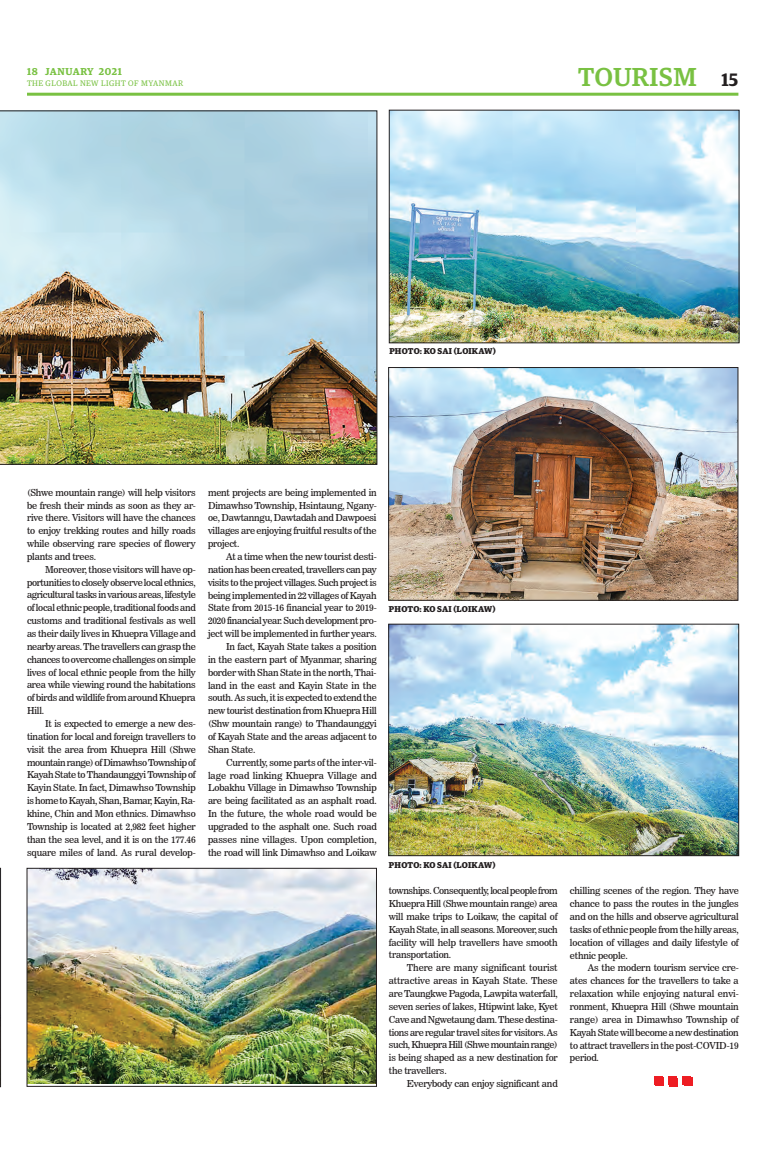
<style>
.page{position:relative;width:773px;height:1152px;background:#fff}
.page>*{position:absolute;margin:0;border:0;box-sizing:border-box;transform-origin:0 0}
.t1{font:500 26px "Guardian Egyp";letter-spacing:.02em;color:#79c142}
.t2{font:600 18px "Guardian Egyp";color:#231f20}
.t3{font:600 10px "Guardian Egyp";letter-spacing:.06em;color:#79c142}
.t4{font:9.5px/12.9px "News 706 BT Roman C";letter-spacing:-.02em;color:#231f20;text-align:justify}
.t5{font:9.5px "News 706 BT Roman C";color:#231f20}
.t6{font:700 8.5px "Guardian Egyp";letter-spacing:.02em;color:#231f20}
.t7{font:8px "Guardian Egyp";letter-spacing:.06em;color:#79c142}
</style>
<div class="page">
<hr style="left:27px;top:93px;width:711px;height:3px;background:#79c142">
<img style="left:391px;top:112px;width:346px;height:229px">
<div style="left:389px;top:110px;width:350px;height:233px;border:1px solid #231f20"></div>
<img style="left:29px;top:870px;width:345px;height:214px">
<div style="left:27px;top:868px;width:349px;height:218px;border:1px solid #231f20"></div>
<svg style="left:0;top:868px;width:1px;height:219px"></svg>
<img style="left:390px;top:626px;width:346px;height:228px">
<div style="left:388px;top:624px;width:350px;height:232px;border:1px solid #231f20"></div>
<img style="left:0;top:111px;width:377px;height:354px">
<img style="left:390px;top:369px;width:346px;height:229px">
<div style="left:388px;top:367px;width:350px;height:233px;border:1px solid #231f20"></div>
<div style="left:655px;top:1078px;width:9px;height:8px;background:#ee1d23"></div>
<div style="left:654px;top:1076px;width:9px;height:9px;background:#ee1d23"></div>
<div style="left:669px;top:1078px;width:9px;height:8px;background:#ee1d23"></div>
<div style="left:668px;top:1076px;width:8px;height:9px;background:#ee1d23"></div>
<div style="left:684px;top:1077px;width:8px;height:9px;background:#ee1d23"></div>
<div style="left:682px;top:1076px;width:9px;height:9px;background:#ee1d23"></div>
<p class="t3" style="left:27px;top:64px;width:96px">18 JANUARY 2021</p>
<p class="t7" style="left:27px;top:78px;width:158px">THE GLOBAL NEW LIGHT OF MYANMAR</p>
<h1 class="t1" style="left:578px;top:59px;width:120px">TOURISM</h1>
<h2 class="t2" style="left:721px;top:67px;width:18px">15</h2>
<p class="t6" style="left:389px;top:345px;width:108px">PHOTO: KO SAI (LOIKAW)</p>
<p class="t4" style="left:27px;top:486px;width:170px">(Shwe mountain range) will help visitors be fresh their minds as soon as they ar&shy;rive there. Visitors will have the chances to enjoy trekking routes and hilly roads while observing rare species of flowery plants and trees.</p>
<p class="t4" style="left:27px;top:563px;width:170px;text-indent:18px">Moreover, those visitors will have op&shy;portunities to closely observe local ethnics, agricultural tasks in various areas, lifestyle of local ethnic people, traditional foods and customs and traditional festivals as well as their daily lives in Khuepra Village and nearby areas. The travellers can grasp the chances to overcome challenges on simple lives of local ethnic people from the hilly area while viewing round the habitations of birds and wildlife from around Khuepra Hill.</p>
<p class="t4" style="left:27px;top:717px;width:170px;text-indent:18px">It is expected to emerge a new des&shy;tination for local and foreign travellers to visit the area from Khuepra Hill (Shwe mountain range) of Dimawhso Township of Kayah State to Thandaunggyi Township of Kayin State. In fact, Dimawhso Township is home to Kayah, Shan, Bamar, Kayin, Ra&shy;khine, Chin and Mon ethnics. Dimawhso Township is located at 2,982 feet higher than the sea level, and it is on the 177.46 square miles of land. As rural develop-</p>
<p class="t4" style="left:208px;top:486px;width:170px">ment projects are being implemented in Dimawhso Township, Hsintaung, Ngany&shy;oe, Dawtanngu, Dawtadah and Dawpoesi villages are enjoying fruitful results of the project.</p>
<p class="t4" style="left:226px;top:550px;width:152px">At a time when the new tourist desti-</p>
<p class="t4" style="left:208px;top:563px;width:170px">nation has been created, travellers can pay</p>
<p class="t4" style="left:208px;top:576px;width:170px">visits to the project villages. Such project is</p>
<p class="t4" style="left:208px;top:589px;width:170px">being implemented in 22 villages of Kayah</p>
<p class="t4" style="left:208px;top:602px;width:170px">State from 2015-16 financial year to 2019-</p>
<p class="t4" style="left:208px;top:614px;width:170px">2020 financial year. Such development pro-</p>
<p class="t4" style="left:208px;top:627px;width:170px">ject will be implemented in further years.</p>
<p class="t4" style="left:226px;top:640px;width:152px">In fact, Kayah State takes a position</p>
<p class="t4" style="left:208px;top:653px;width:170px">in the eastern part of Myanmar, sharing</p>
<p class="t4" style="left:208px;top:666px;width:170px">border with Shan State in the north, Thai-</p>
<p class="t4" style="left:208px;top:679px;width:170px">land in the east and Kayin State in the</p>
<p class="t4" style="left:208px;top:692px;width:170px">south. As such, it is expected to extend the</p>
<p class="t4" style="left:208px;top:704px;width:170px">new tourist destination from Khuepra Hill</p>
<p class="t4" style="left:208px;top:717px;width:170px">(Shw mountain range) to Thandaunggyi</p>
<p class="t4" style="left:208px;top:730px;width:170px">of Kayah State and the areas adjacent to</p>
<p class="t4" style="left:208px;top:743px;width:49px">Shan State.</p>
<p class="t4" style="left:226px;top:756px;width:152px">Currently, some parts of the inter-vil-</p>
<p class="t5" style="left:208px;top:769px;width:170px">lage road linking Khuepra Village and</p>
<p class="t4" style="left:208px;top:781px;width:170px">Lobakhu Village in Dimawhso Township</p>
<p class="t4" style="left:208px;top:794px;width:170px">are being facilitated as an asphalt road.</p>
<p class="t4" style="left:208px;top:807px;width:170px">In the future, the whole road would be</p>
<p class="t4" style="left:208px;top:820px;width:170px">upgraded to the asphalt one. Such road</p>
<p class="t4" style="left:208px;top:833px;width:170px">passes nine villages. Upon completion,</p>
<p class="t4" style="left:208px;top:846px;width:170px">the road will link Dimawhso and Loikaw</p>
<p class="t6" style="left:389px;top:603px;width:108px">PHOTO: KO SAI (LOIKAW)</p>
<p class="t6" style="left:389px;top:859px;width:108px">PHOTO: KO SAI (LOIKAW)</p>
<p class="t4" style="left:389px;top:884px;width:170px">townships. Consequently, local people from Khuepra Hill (Shwe mountain range) area will make trips to Loikaw, the capital of Kayah State, in all seasons. Moreover, such facility will help travellers have smooth transportation.</p>
<p class="t4" style="left:389px;top:961px;width:170px;text-indent:18px">There are many significant tourist attractive areas in Kayah State. These are Taungkwe Pagoda, Lawpita waterfall, seven series of lakes, Htipwint lake, Kyet Cave and Ngwetaung dam. These destina&shy;tions are regular travel sites for visitors. As such, Khuepra Hill (Shwe mountain range) is being shaped as a new destination for the travellers.</p>
<p class="t4" style="left:407px;top:1077px;width:152px">Everybody can enjoy significant and</p>
<p class="t4" style="left:570px;top:884px;width:170px">chilling scenes of the region. They have chance to pass the routes in the jungles and on the hills and observe agricultural tasks of ethnic people from the hilly areas, location of villages and daily lifestyle of ethnic people.</p>
<p class="t4" style="left:570px;top:961px;width:170px;text-indent:18px">As the modern tourism service cre&shy;ates chances for the travellers to take a relaxation while enjoying natural envi&shy;ronment, Khuepra Hill (Shwe mountain range) area in Dimawhso Township of Kayah State will become a new destination to attract travellers in the post-COVID-19 period.</p>
</div>
